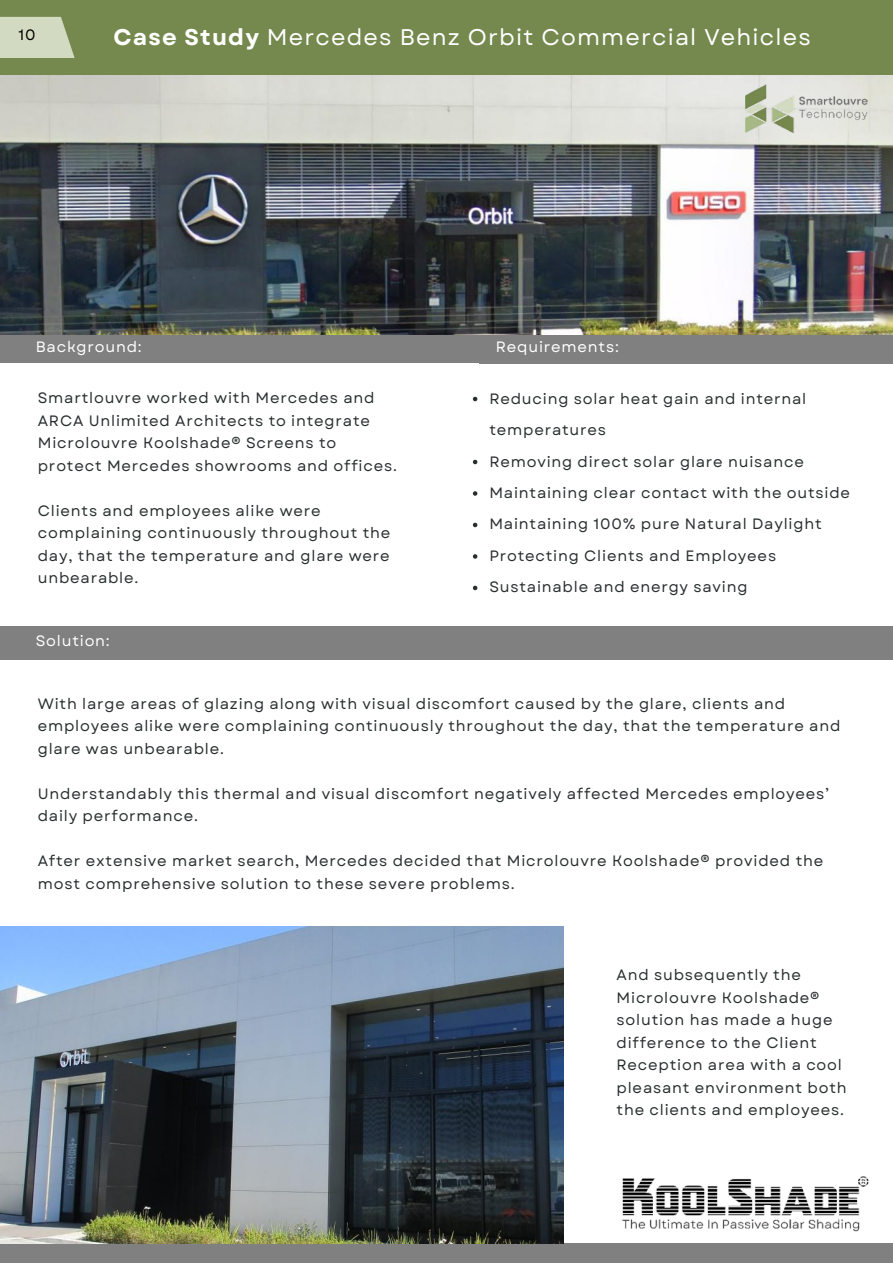
<style>
.page{position:relative;width:893px;height:1264px;background:#fff}
.page>*{position:absolute;margin:0;border:0;box-sizing:border-box;transform-origin:0 0}
.t1{font:22.65px "Garet";letter-spacing:.055em;color:#fff}
.t2{font:15px/22.5px "Garet";letter-spacing:.055em;color:#292e2f}
.t3{font:15px "Garet";letter-spacing:.055em;color:#fff}
.t4{font:15px "Garet";color:#000}
.s1{font-weight:700}
</style>
<div class="page">
<img style="left:0;top:75px;width:892px;height:260px">
<div style="left:0;top:626px;width:892px;height:33px;background:#808080"></div>
<div style="left:0;top:335px;width:892px;height:28px;background:#808080"></div>
<div style="left:0;top:0;width:892px;height:75px;background:#75894e"></div>
<img style="left:622px;top:1176px;width:247px;height:56px">
<div style="left:0;top:1243px;width:892px;height:19px;background:#808080"></div>
<img style="left:744px;top:82px;width:128px;height:52px">
<svg style="left:473px;top:397px;width:4px;height:4px"></svg>
<svg style="left:473px;top:460px;width:4px;height:4px"></svg>
<svg style="left:473px;top:491px;width:4px;height:4px"></svg>
<svg style="left:473px;top:522px;width:4px;height:5px"></svg>
<svg style="left:473px;top:554px;width:4px;height:4px"></svg>
<svg style="left:473px;top:585px;width:4px;height:5px"></svg>
<img style="left:0;top:927px;width:563px;height:315px">
<svg style="left:0;top:17px;width:75px;height:41px;background:#c9d3b5"></svg>
<p class="t4" style="left:18px;top:24px;width:19px">10</p>
<h1 class="t1" style="left:113px;top:21px;width:699px"><span class="s1">Case Study</span> Mercedes Benz Orbit Commercial Vehicles</h1>
<p class="t3" style="left:36px;top:336px;width:107px">Background:</p>
<p class="t3" style="left:496px;top:336px;width:124px">Requirements:</p>
<p class="t2" style="left:38px;top:387px;width:360px">Smartlouvre worked with Mercedes and ARCA Unlimited Architects to integrate Microlouvre Koolshade® Screens to protect Mercedes showrooms and offices.</p>
<p class="t2" style="left:38px;top:499px;width:354px">Clients and employees alike were complaining continuously throughout the day, that the temperature and glare were unbearable.</p>
<p class="t2" style="left:489px;top:382px;width:362px;line-height:31.5px">Reducing solar heat gain and internal temperatures<br>Removing direct solar glare nuisance Maintaining clear contact with the outside Maintaining 100% pure Natural Daylight Protecting Clients and Employees Sustainable and energy saving</p>
<p class="t3" style="left:36px;top:630px;width:75px">Solution:</p>
<p class="t2" style="left:38px;top:692px;width:804px">With large areas of glazing along with visual discomfort caused by the glare, clients and employees alike were complaining continuously throughout the day, that the temperature and glare was unbearable.</p>
<p class="t2" style="left:38px;top:782px;width:793px">Understandably this thermal and visual discomfort negatively affected Mercedes employees’ daily performance.</p>
<p class="t2" style="left:38px;top:850px;width:787px">After extensive market search, Mercedes decided that Microlouvre Koolshade® provided the most comprehensive solution to these severe problems.</p>
<p class="t2" style="left:616px;top:963px;width:231px">And subsequently the<br>Microlouvre Koolshade® solution has made a huge difference to the Client<br>Reception area with a cool pleasant environment both the clients and employees.</p>
</div>
